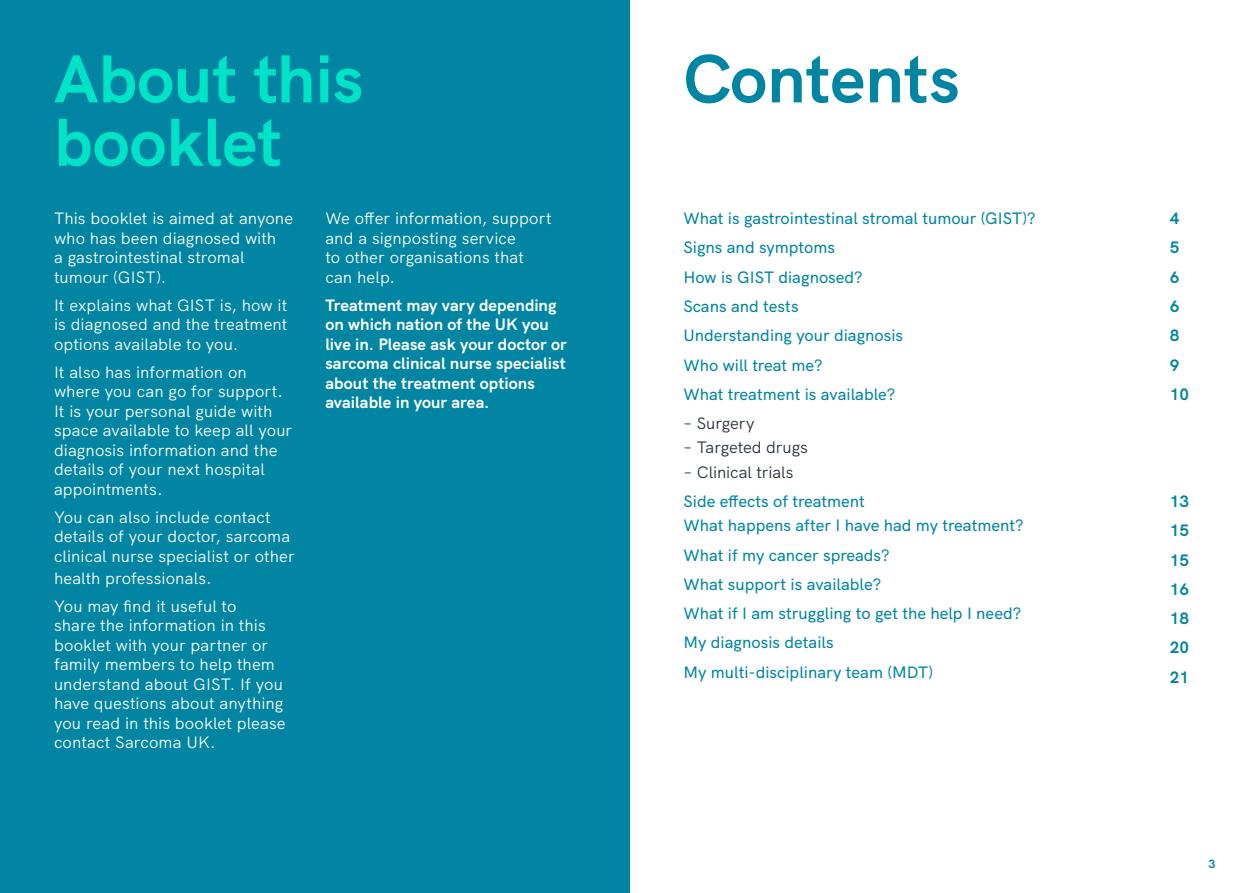
<style>
.page{position:relative;width:1259px;height:893px;background:#fff}
.page>*{position:absolute;margin:0;border:0;box-sizing:border-box;transform-origin:0 0}
.t1{font:700 67.5px/63.4px "HK Grotesk";color:#00e3c6}
.t2{font:700 67.5px "HK Grotesk";color:#0185a2}
.t3{font:16.5px/19.5px "HK Grotesk";letter-spacing:.005em;color:#fff}
.t4{font:500 16.5px/29.2px "HK Grotesk";color:#0185a2}
.t5{font:700 16.5px/19.5px "HK Grotesk";letter-spacing:.005em;color:#fff}
.t6{font:16.5px "HK Grotesk";letter-spacing:-.005em;color:#25303b}
.t7{font:700 16.5px/29.2px "HK Grotesk";color:#0185a2}
.t8{font:700 12px "HK Grotesk";color:#0185a2}
</style>
<div class="page">
<div style="left:0;top:0;width:629px;height:893px;background:#0185a2"></div>
<h1 class="t1" style="left:54px;top:41px;width:311px">About this booklet</h1>
<p class="t3" style="left:54px;top:207px;width:241px">This booklet is aimed at anyone who has been diagnosed with<br>a gastrointestinal stromal tumour (GIST).</p>
<p class="t3" style="left:54px;top:294px;width:235px;text-align:justify">It explains what GIST is, how it is diagnosed and the treatment options available to you.</p>
<p class="t3" style="left:54px;top:361px;width:240px">It also has information on where you can go for support.<br>It is your personal guide with space available to keep all your diagnosis information and the details of your next hospital appointments.</p>
<p class="t3" style="left:54px;top:506px;width:242px">You can also include contact details of your doctor, sarcoma clinical nurse specialist or other</p>
<p class="t3" style="left:54px;top:562px;width:184px;line-height:28px">health professionals.<br>You may find it useful to</p>
<p class="t3" style="left:54px;top:614px;width:233px">share the information in this booklet with your partner or family members to help them understand about GIST. If you have questions about anything you read in this booklet please contact Sarcoma UK.</p>
<p class="t3" style="left:325px;top:207px;width:228px">We offer information, support and a signposting service<br>to other organisations that can help.</p>
<p class="t5" style="left:325px;top:294px;width:243px">Treatment may vary depending on which nation of the UK you live in. Please ask your doctor or sarcoma clinical nurse specialist about the treatment options available in your area.</p>
<h1 class="t2" style="left:683px;top:26px;width:278px">Contents</h1>
<p class="t4" style="left:683px;top:202px;width:354px">What is gastrointestinal stromal tumour (GIST)?<br>Signs and symptoms<br>How is GIST diagnosed?<br>Scans and tests<br>Understanding your diagnosis<br>Who will treat me?<br>What treatment is available?</p>
<p class="t6" style="left:683px;top:410px;width:72px">– Surgery</p>
<p class="t6" style="left:683px;top:435px;width:126px">– Targeted drugs</p>
<p class="t6" style="left:683px;top:459px;width:112px">– Clinical trials</p>
<p class="t4" style="left:683px;top:488px;width:342px;line-height:24.3px">Side effects of treatment<br>What happens after I have had my treatment?</p>
<p class="t4" style="left:683px;top:539px;width:339px">What if my cancer spreads?<br>What support is available?<br>What if I am struggling to get the help I need?<br>My diagnosis details<br>My multi-disciplinary team (MDT)</p>
<p class="t7" style="left:1169px;top:202px;width:21px">4<br>5<br>6<br>6<br>8<br>9<br>10</p>
<p class="t7" style="left:1169px;top:485px;width:21px;text-align:justify">13<br>15<br>15<br>16<br>18<br>20<br>21</p>
<p class="t8" style="left:1208px;top:855px;width:9px">3</p>
</div>
